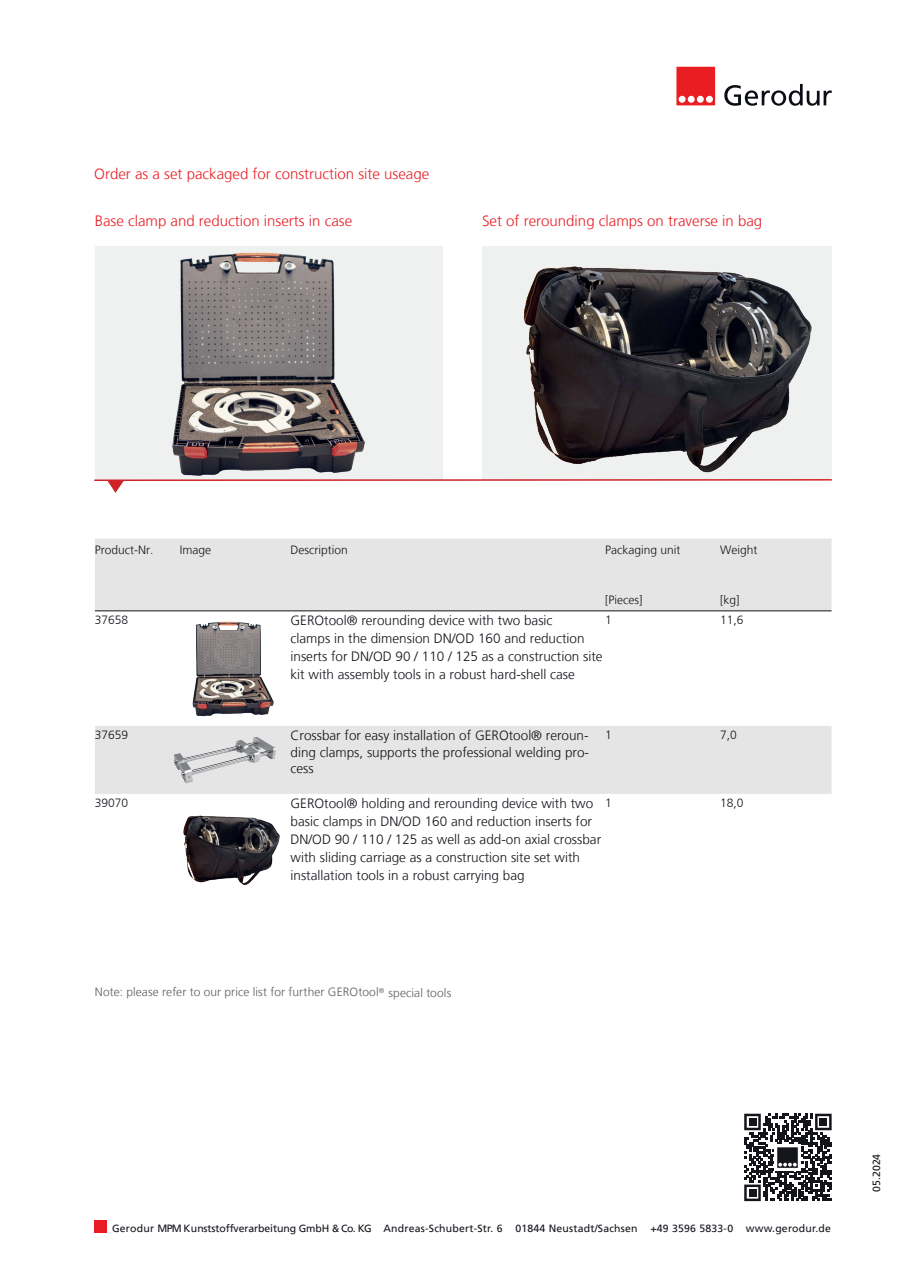
<style>
.page{position:relative;width:910px;height:1280px;background:#fff}
.page>*{position:absolute;margin:0;border:0;box-sizing:border-box;transform-origin:0 0}
.t1{font:300 15px "Frutiger LT";color:#e91f27}
.t2{font:300 13.5px/18px "Frutiger LT";color:#13151b}
.t3{font:300 12px "Frutiger LT";color:#13151b}
.t4{font:300 12px "Frutiger LT";letter-spacing:.005em;color:#5c5d62}
.t5{font:10.5px "Frutiger LT";letter-spacing:.02em;color:#13151b}
</style>
<div class="page">
<svg style="left:724px;top:84px;width:108px;height:22px"></svg>
<svg style="left:676px;top:67px;width:39px;height:38px"></svg>
<div style="left:95px;top:1220px;width:12px;height:12px;background:#e81c22"></div>
<div style="left:95px;top:247px;width:348px;height:233px;background:#eff0f0"></div>
<img style="left:172px;top:252px;width:193px;height:224px">
<svg style="left:107px;top:481px;width:17px;height:12px"></svg>
<div style="left:482px;top:247px;width:349px;height:233px;background:#eff0f0"></div>
<img style="left:523px;top:266px;width:289px;height:207px">
<hr style="left:94px;top:479px;width:738px;height:2px;background:#cf2329">
<svg style="left:95px;top:539px;width:736px;height:255px;fill:#e5e5e5"></svg>
<hr style="left:95px;top:611px;width:85px;height:1px;background:#13151b">
<hr style="left:180px;top:611px;width:111px;height:1px;background:#13151b">
<hr style="left:291px;top:611px;width:314px;height:1px;background:#13151b">
<hr style="left:605px;top:611px;width:115px;height:1px;background:#13151b">
<hr style="left:720px;top:611px;width:111px;height:1px;background:#13151b">
<img style="left:180px;top:615px;width:99px;height:114px">
<img style="left:183px;top:815px;width:97px;height:70px">
<img style="left:163px;top:737px;width:128px;height:57px">
<svg style="left:744px;top:1114px;width:88px;height:87px"></svg>
<div style="left:749px;top:1118px;width:7px;height:7px;background:#13151b"></div>
<div style="left:820px;top:1118px;width:7px;height:7px;background:#13151b"></div>
<div style="left:749px;top:1189px;width:7px;height:7px;background:#13151b"></div>
<img style="left:775px;top:1144px;width:26px;height:26px">
<p class="t1" style="left:94px;top:165px;width:337px">Order as a set packaged for construction site useage</p>
<p class="t1" style="left:95px;top:212px;width:259px">Base clamp and reduction inserts in case</p>
<p class="t1" style="left:482px;top:212px;width:282px">Set of rerounding clamps on traverse in bag</p>
<p class="t3" style="left:95px;top:543px;width:60px">Product-Nr.</p>
<p class="t3" style="left:180px;top:543px;width:33px">Image</p>
<p class="t3" style="left:291px;top:543px;width:59px">Description</p>
<p class="t3" style="left:605px;top:543px;width:77px">Packaging unit</p>
<p class="t3" style="left:605px;top:593px;width:39px">[Pieces]</p>
<p class="t3" style="left:720px;top:543px;width:39px">Weight</p>
<p class="t3" style="left:720px;top:593px;width:21px">[kg]</p>
<p class="t3" style="left:95px;top:613px;width:35px">37658</p>
<p class="t2" style="left:291px;top:612px;width:314px">GEROtool® rerounding device with two basic<br>clamps in the dimension DN/OD 160 and reduction inserts for DN/OD 90 / 110 / 125 as a construction site kit with assembly tools in a robust hard-shell case</p>
<p class="t3" style="left:605px;top:613px;width:8px">1</p>
<p class="t3" style="left:720px;top:613px;width:25px">11,6</p>
<p class="t3" style="left:95px;top:728px;width:35px">37659</p>
<p class="t2" style="left:291px;top:727px;width:300px;line-height:16.5px;text-align:justify">Crossbar for easy installation of GEROtool® reroun&shy;ding clamps, supports the professional welding pro&shy;cess</p>
<p class="t3" style="left:605px;top:728px;width:8px">1</p>
<p class="t3" style="left:720px;top:728px;width:18px">7,0</p>
<p class="t3" style="left:95px;top:796px;width:35px">39070</p>
<p class="t2" style="left:291px;top:794px;width:312px">GEROtool® holding and rerounding device with two basic clamps in DN/OD 160 and reduction inserts for DN/OD 90 / 110 / 125 as well as add-on axial crossbar with sliding carriage as a construction site set with installation tools in a robust carrying bag</p>
<p class="t3" style="left:605px;top:796px;width:8px">1</p>
<p class="t3" style="left:720px;top:796px;width:25px">18,0</p>
<p class="t4" style="left:95px;top:985px;width:358px">Note: please refer to our price list for further GEROtool<sup>®</sup> special tools</p>
<p class="t5" style="left:112px;top:1222px;width:721px">Gerodur MPM Kunststoffverarbeitung GmbH &amp; Co. KG Andreas-Schubert-Str. 6 01844 Neustadt/Sachsen +49 3596 5833-0 www.gerodur.de</p>
<p class="t5" style="left:870px;top:1192px;width:39px;rotate:-90deg">05.2024</p>
</div>
